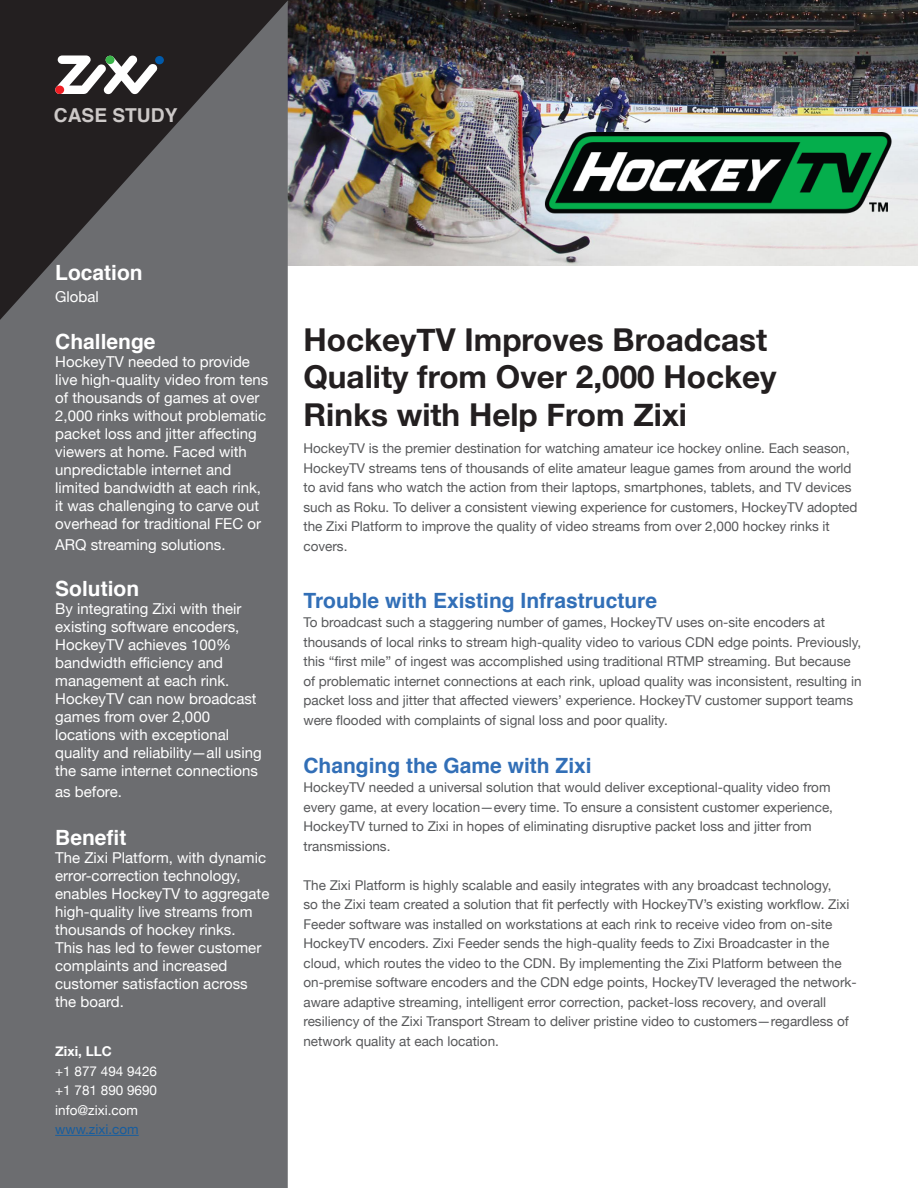
<style>
.page{position:relative;width:918px;height:1188px;background:#fff}
.page>*{position:absolute;margin:0;border:0;box-sizing:border-box;transform-origin:0 0}
.t1{font:700 31.5px/37.8px "Helvetica Neue";color:#231f20}
.Blue_Header{font:700 21px "Helvetica";color:#326fb7}
.Sub_header{font:700 21px "Helvetica";color:#fff}
.t2{font:700 19.2px "Helvetica";color:#cdc9c8}
.Body_Copy{font:15px/18px "Helvetica Neue";color:#fff}
.Sub_header-2{font:15px/18px "Helvetica Neue";color:#fff}
.Side_bar_body_copy{font:15px/18px "Helvetica Neue";color:#fff}
.Body_Copy-2{font:13.5px/19.5px "Helvetica Neue";color:#57585a}
.Body_Copy-3{font:13.5px "Helvetica Neue";color:#fff}
.Body_Copy-4{font:13.5px "Helvetica Neue";color:#175d9e}
.Body_Copy-5{font:700 13.5px "Helvetica Neue";color:#fff}
</style>
<div class="page">
<img style="left:288px;top:0;width:630px;height:265px">
<div style="left:0;top:320px;width:288px;height:868px;background:#6c6d70"></div>
<hr style="left:55px;top:1135px;width:84px;height:1px;background:#175d9e">
<img style="left:542px;top:132px;width:353px;height:81px">
<svg style="left:0;top:0;width:288px;height:320px;background:#494749"></svg>
<svg style="left:55px;top:55px;width:103px;height:40px"></svg>
<div style="left:55px;top:86px;width:9px;height:8px;background:#ee1d23;border-radius:50%"></div>
<div style="left:106px;top:56px;width:9px;height:8px;background:#3ab54a;border-radius:50%"></div>
<div style="left:155px;top:56px;width:9px;height:8px;background:#015aaa;border-radius:50%"></div>
<p class="t2" style="left:54px;top:100px;width:125px">CASE STUDY</p>
<p class="Sub_header" style="left:55px;top:255px;width:89px">Location</p>
<p class="Body_Copy" style="left:55px;top:289px;width:45px">Global</p>
<p class="Sub_header" style="left:55px;top:324px;width:102px">Challenge</p>
<p class="Body_Copy" style="left:55px;top:353px;width:215px">HockeyTV needed to provide live high-quality video from tens of thousands of games at over<br>2,000 rinks without problematic packet loss and jitter affecting viewers at home. Faced with unpredictable internet and limited bandwidth at each rink, it was challenging to carve out overhead for traditional FEC or</p>
<p class="Body_Copy" style="left:55px;top:536px;width:172px">ARQ streaming solutions.</p>
<p class="Sub_header" style="left:55px;top:572px;width:85px">Solution</p>
<p class="Sub_header-2" style="left:55px;top:601px;width:208px">By integrating Zixi with their existing software encoders,<br>HockeyTV achieves 100% bandwidth efficiency and management at each rink.<br>HockeyTV can now broadcast games from over 2,000 locations with exceptional quality and reliability—all using the same internet connections</p>
<p class="Sub_header-2" style="left:55px;top:784px;width:68px">as before.</p>
<p class="Sub_header" style="left:55px;top:821px;width:73px">Benefit</p>
<p class="Side_bar_body_copy" style="left:55px;top:850px;width:216px">The Zixi Platform, with dynamic error-correction technology, enables HockeyTV to aggregate high-quality live streams from thousands of hockey rinks.<br>This has led to fewer customer complaints and increased customer satisfaction across the board.</p>
<p class="Body_Copy-5" style="left:55px;top:1041px;width:58px">Zixi, LLC</p>
<p class="Body_Copy-3" style="left:55px;top:1061px;width:103px">+1 877 494 9426</p>
<p class="Body_Copy-3" style="left:55px;top:1080px;width:103px">+1 781 890 9690</p>
<p class="Body_Copy-3" style="left:55px;top:1100px;width:84px">info@zixi.com</p>
<p class="Body_Copy-4" style="left:55px;top:1119px;width:85px">www.zixi.com</p>
<p class="t1" style="left:303px;top:321px;width:475px">HockeyTV Improves Broadcast<br>Quality from Over 2,000 Hockey<br>Rinks with Help From Zixi</p>
<p class="Body_Copy-2" style="left:303px;top:439px;width:556px">HockeyTV is the premier destination for watching amateur ice hockey online. Each season, HockeyTV streams tens of thousands of elite amateur league games from around the world to avid fans who watch the action from their laptops, smartphones, tablets, and TV devices such as Roku. To deliver a consistent viewing experience for customers, HockeyTV adopted the Zixi Platform to improve the quality of video streams from over 2,000 hockey rinks it covers.</p>
<p class="Blue_Header" style="left:303px;top:583px;width:355px">Trouble with Existing Infrastructure</p>
<p class="Body_Copy-2" style="left:303px;top:613px;width:560px">To broadcast such a staggering number of games, HockeyTV uses on-site encoders at thousands of local rinks to stream high-quality video to various CDN edge points. Previously, this “first mile” of ingest was accomplished using traditional RTMP streaming. But because of problematic internet connections at each rink, upload quality was inconsistent, resulting in packet loss and jitter that affected viewers’ experience. HockeyTV customer support teams were flooded with complaints of signal loss and poor quality.</p>
<p class="Blue_Header" style="left:303px;top:748px;width:290px">Changing the Game with Zixi</p>
<p class="Body_Copy-2" style="left:303px;top:778px;width:531px">HockeyTV needed a universal solution that would deliver exceptional-quality video from every game, at every location—every time. To ensure a consistent customer experience, HockeyTV turned to Zixi in hopes of eliminating disruptive packet loss and jitter from transmissions.</p>
<p class="Body_Copy-2" style="left:303px;top:876px;width:555px">The Zixi Platform is highly scalable and easily integrates with any broadcast technology,<br>so the Zixi team created a solution that fit perfectly with HockeyTV’s existing workflow. Zixi Feeder software was installed on workstations at each rink to receive video from on-site HockeyTV encoders. Zixi Feeder sends the high-quality feeds to Zixi Broadcaster in the cloud, which routes the video to the CDN. By implementing the Zixi Platform between the on-premise software encoders and the CDN edge points, HockeyTV leveraged the network&shy;aware adaptive streaming, intelligent error correction, packet-loss recovery, and overall resiliency of the Zixi Transport Stream to deliver pristine video to customers—regardless of network quality at each location.</p>
</div>
